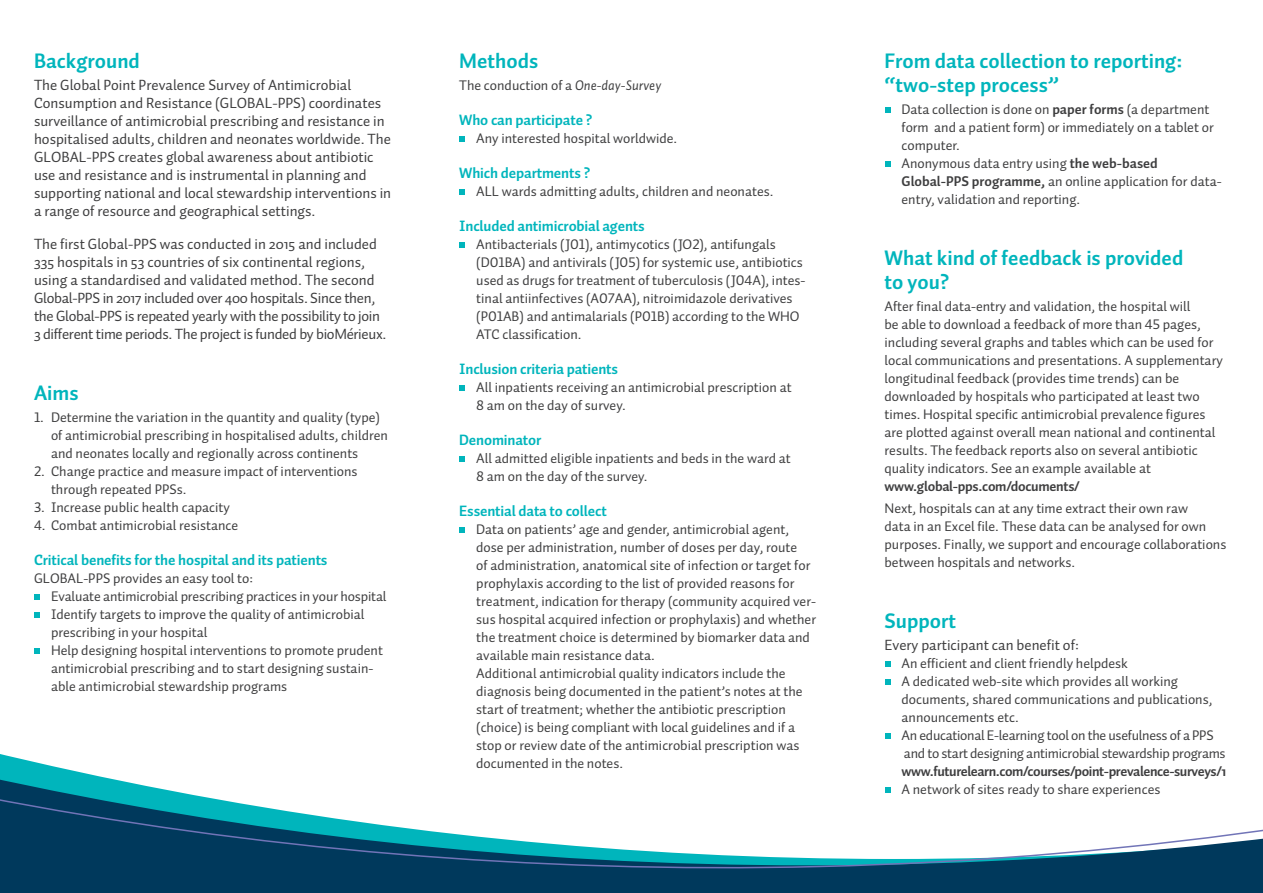
<style>
.page{position:relative;width:1263px;height:893px;background:#fff}
.page>*{position:absolute;margin:0;border:0;box-sizing:border-box;transform-origin:0 0}
.titel_1{font:700 21px/24px "Auto 1";color:#00b5bc}
.t1{font:15px/18px "Auto 1";color:#3e3e3f}
.t2{font:15px/18px "Auto 1";letter-spacing:-.02em;color:#3e3e3f}
.titel_2{font:15px "Auto 1 Bold LF";letter-spacing:-.01em;color:#00b5bc}
.body_insprong{font:14.1px/18px "Auto 1 Regular LF";color:#3e3e3f}
.body{font:14.1px/18px "Auto 1 Regular LF";color:#3e3e3f}
.body_insprong-2{font:14.1px/18px "Auto 1 Regular LF";letter-spacing:-.02em;color:#3e3e3f}
.body_insprong-3{font:14.1px/18px "Auto 1";color:#3e3e3f}
.s1{font-family:"Auto 1";font-style:italic}
.s2{font-family:"Auto 1";font-weight:700}
.s3{font-family:"Auto 1 Regular LF"}
.s4{font-weight:700}
</style>
<div class="page">
<svg style="left:0;top:775px;width:1263px;height:118px;fill:#00395c"></svg>
<svg style="left:0;top:795px;width:1263px;height:78px"></svg>
<svg style="left:885px;top:107px;width:5px;height:5px"></svg>
<svg style="left:885px;top:161px;width:5px;height:5px"></svg>
<svg style="left:885px;top:661px;width:5px;height:6px"></svg>
<svg style="left:885px;top:679px;width:5px;height:6px"></svg>
<svg style="left:885px;top:733px;width:5px;height:6px"></svg>
<svg style="left:884px;top:787px;width:6px;height:6px"></svg>
<svg style="left:34px;top:594px;width:6px;height:6px"></svg>
<svg style="left:34px;top:612px;width:6px;height:6px"></svg>
<svg style="left:34px;top:648px;width:6px;height:6px"></svg>
<svg style="left:459px;top:136px;width:6px;height:6px"></svg>
<svg style="left:459px;top:189px;width:6px;height:6px"></svg>
<svg style="left:459px;top:242px;width:6px;height:6px"></svg>
<svg style="left:459px;top:385px;width:6px;height:6px"></svg>
<svg style="left:459px;top:456px;width:6px;height:6px"></svg>
<svg style="left:459px;top:527px;width:6px;height:6px"></svg>
<p class="titel_1" style="left:34px;top:48px;width:107px">Background</p>
<p class="t1" style="left:34px;top:76px;width:359px">The Global Point Prevalence Survey of Antimicrobial Consumption and Resistance (GLOBAL-PPS) coordinates surveillance of antimicrobial prescribing and resistance in hospitalised adults, children and neonates worldwide. The GLOBAL-PPS creates global awareness about antibiotic use and resistance and is instrumental in planning and supporting national and local stewardship interventions in a range of resource and geographical settings.</p>
<p class="t2" style="left:34px;top:235px;width:354px">The first Global-PPS was conducted in 2015 and included 335 hospitals in 53 countries of six continental regions, using a standardised and validated method. The second Global-PPS in 2017 included over 400 hospitals. Since then, the Global-PPS is repeated yearly with the possibility to join 3 different time periods. The project is funded by bioMérieux.</p>
<p class="titel_1" style="left:34px;top:380px;width:46px">Aims</p>
<p class="body" style="left:51px;top:408px;width:338px;text-indent:-17px">1. Determine the variation in the quantity and quality (type) of antimicrobial prescribing in hospitalised adults, children and neonates locally and regionally across continents</p>
<p class="body" style="left:51px;top:462px;width:308px;text-indent:-17px">2. Change practice and measure impact of interventions through repeated PPSs.</p>
<p class="body" style="left:34px;top:498px;width:197px">3. Increase public health capacity</p>
<p class="body" style="left:34px;top:516px;width:206px">4. Combat antimicrobial resistance</p>
<p class="titel_2" style="left:34px;top:550px;width:295px">Critical benefits for the hospital and its patients</p>
<p class="body_insprong" style="left:34px;top:569px;width:221px">GLOBAL-PPS provides an easy tool to:</p>
<p class="body_insprong" style="left:51px;top:587px;width:337px">Evaluate antimicrobial prescribing practices in your hospital</p>
<p class="body_insprong" style="left:51px;top:605px;width:315px">Identify targets to improve the quality of antimicrobial prescribing in your hospital</p>
<p class="body_insprong" style="left:51px;top:641px;width:333px">Help designing hospital interventions to promote prudent antimicrobial prescribing and to start designing sustain&shy;able antimicrobial stewardship programs</p>
<p class="titel_1" style="left:459px;top:48px;width:81px">Methods</p>
<p class="body" style="left:459px;top:76px;width:204px">The conduction of a <span class="s1">One-day-Survey</span></p>
<p class="titel_2" style="left:459px;top:110px;width:135px">Who can participate ?</p>
<p class="body_insprong" style="left:476px;top:129px;width:203px">Any interested hospital worldwide.</p>
<p class="titel_2" style="left:459px;top:163px;width:132px">Which departments ?</p>
<p class="body_insprong" style="left:476px;top:182px;width:299px">ALL wards admitting adults, children and neonates.</p>
<p class="titel_2" style="left:459px;top:216px;width:187px">Included antimicrobial agents</p>
<p class="body_insprong" style="left:476px;top:235px;width:331px">Antibacterials (J01), antimycotics (JO2), antifungals (D01BA) and antivirals (J05) for systemic use, antibiotics used as drugs for treatment of tuberculosis (J04A), intes&shy;tinal antiinfectives (A07AA), nitroimidazole derivatives (P01AB) and antimalarials (P01B) according to the WHO ATC classification.</p>
<p class="titel_2" style="left:459px;top:359px;width:160px">Inclusion criteria patients</p>
<p class="body_insprong" style="left:476px;top:378px;width:317px">All inpatients receiving an antimicrobial prescription at<br>8 am on the day of survey.</p>
<p class="titel_2" style="left:459px;top:430px;width:84px">Denominator</p>
<p class="body_insprong" style="left:476px;top:449px;width:316px">All admitted eligible inpatients and beds in the ward at<br>8 am on the day of the survey.</p>
<p class="titel_2" style="left:459px;top:501px;width:149px">Essential data to collect</p>
<p class="body_insprong" style="left:476px;top:520px;width:341px">Data on patients’ age and gender, antimicrobial agent, dose per administration, number of doses per day, route<br>of administration, anatomical site of infection or target for prophylaxis according to the list of provided reasons for treatment, indication for therapy (community acquired ver&shy;sus hospital acquired infection or prophylaxis) and whether the treatment choice is determined by biomarker data and available main resistance data.</p>
<p class="body_insprong" style="left:476px;top:664px;width:328px">Additional antimicrobial quality indicators include the diagnosis being documented in the patient’s notes at the start of treatment; whether the antibiotic prescription (choice) is being compliant with local guidelines and if a stop or review date of the antimicrobial prescription was documented in the notes.</p>
<p class="titel_1" style="left:884px;top:48px;width:299px">From data collection to reporting: “two-step process”</p>
<p class="body_insprong" style="left:901px;top:100px;width:314px">Data collection is done on <span class="s2">paper forms</span> (a department form and a patient form) or immediately on a tablet or computer.</p>
<p class="body_insprong-3" style="left:901px;top:154px;width:322px"><span class="s3">Anonymous data entry using</span> <span class="s4">the web-based<br>Global-PPS programme,</span> an online application for data&shy;entry, validation and reporting.</p>
<p class="titel_1" style="left:884px;top:245px;width:300px">What kind of feedback is provided</p>
<p class="titel_1" style="left:884px;top:269px;width:66px">to you?</p>
<p class="body" style="left:884px;top:297px;width:340px">After final data-entry and validation, the hospital will<br>be able to download a feedback of more than 45 pages, including several graphs and tables which can be used for local communications and presentations. A supplementary longitudinal feedback (provides time trends) can be downloaded by hospitals who participated at least two times. Hospital specific antimicrobial prevalence figures are plotted against overall mean national and continental results. The feedback reports also on several antibiotic quality indicators. See an example available at <span class="s2">www.global-pps.com/documents/</span></p>
<p class="body" style="left:884px;top:499px;width:343px">Next, hospitals can at any time extract their own raw<br>data in an Excel file. These data can be analysed for own purposes. Finally, we support and encourage collaborations between hospitals and networks.</p>
<p class="titel_1" style="left:884px;top:608px;width:73px">Support</p>
<p class="t1" style="left:884px;top:636px;width:196px">Every participant can benefit of:</p>
<p class="body_insprong" style="left:901px;top:654px;width:228px">An efficient and client friendly helpdesk</p>
<p class="body_insprong" style="left:901px;top:672px;width:312px">A dedicated web-site which provides all working documents, shared communications and publications, announcements etc.</p>
<p class="body_insprong-2" style="left:901px;top:726px;width:326px">An educational E-learning tool on the usefulness of a PPS and to start designing antimicrobial stewardship programs <span class="s2">www.futurelearn.com/courses/point-prevalence-surveys/1</span></p>
<p class="body_insprong" style="left:901px;top:780px;width:260px">A network of sites ready to share experiences</p>
</div>
